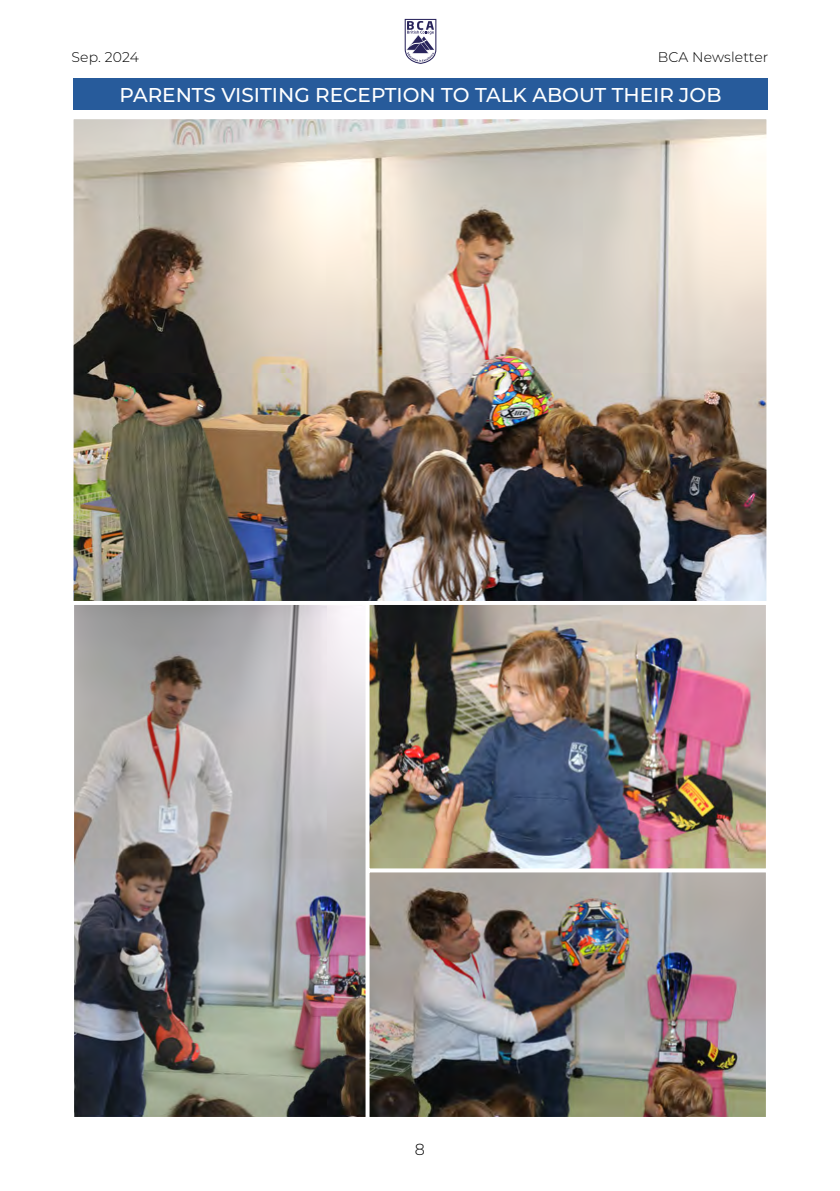
<style>
.page{position:relative;width:840px;height:1191px;background:#fff}
.page>*{position:absolute;margin:0;border:0;box-sizing:border-box;transform-origin:0 0}
.t1{font:500 20px "Montserrat";color:#fff}
.t2{font:300 16px "Montserrat";color:#000}
.t3{font:300 14px "Montserrat";letter-spacing:.01em;color:#000}
</style>
<div class="page">
<svg style="left:404px;top:19px;width:32px;height:45px"></svg>
<img style="left:370px;top:873px;width:394px;height:243px">
<div style="left:367px;top:870px;width:400px;height:249px;border:2px solid #fff"></div>
<img style="left:370px;top:606px;width:394px;height:261px">
<div style="left:367px;top:603px;width:400px;height:267px;border:2px solid #fff"></div>
<img style="left:74px;top:120px;width:691px;height:480px">
<div style="left:71px;top:117px;width:697px;height:486px;border:2px solid #fff"></div>
<img style="left:75px;top:606px;width:289px;height:510px">
<div style="left:72px;top:603px;width:295px;height:516px;border:2px solid #fff"></div>
<div style="left:73px;top:79px;width:694px;height:31px;background:#275b9b"></div>
<p class="t3" style="left:71px;top:48px;width:69px">Sep. 2024</p>
<p class="t3" style="left:657px;top:48px;width:112px">BCA Newsletter</p>
<p class="t1" style="left:119px;top:81px;width:603px">PARENTS VISITING RECEPTION TO TALK ABOUT THEIR JOB</p>
<p class="t2" style="left:414px;top:1138px;width:12px">8</p>
</div>
